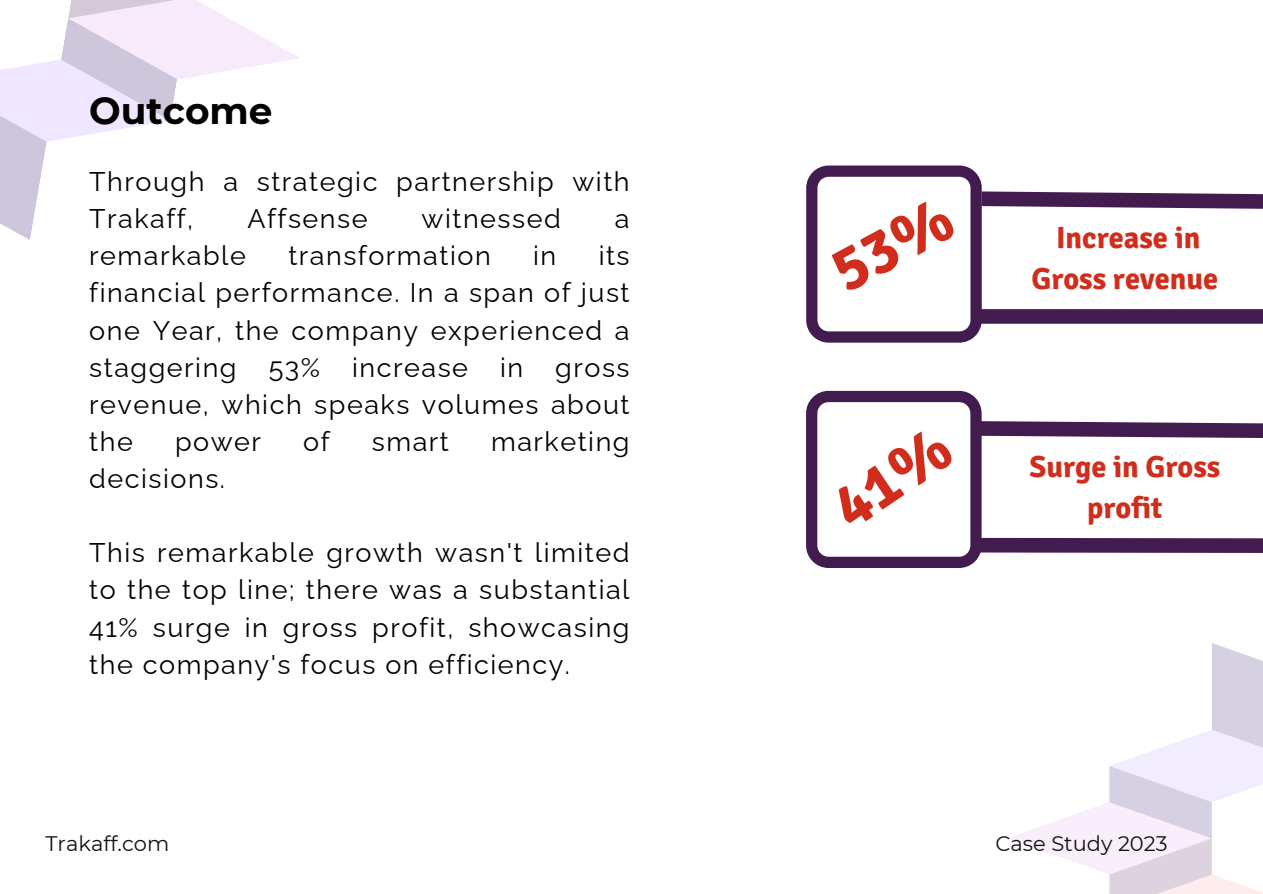
<style>
.page{position:relative;width:1263px;height:894px;background:#fff}
.page>*{position:absolute;margin:0;border:0;box-sizing:border-box;transform-origin:0 0}
.t1{font:700 37.5px "Montserrat";color:#000}
.t2{font:700 30.45px/41.5px "Signika";color:#d12d1c;text-align:center}
.t3{font:27px/37px "Raleway";letter-spacing:.055em;color:#000;text-align:justify}
.t4{font:21px "Montserrat";color:#121212}
</style>
<div class="page">
<svg style="left:0;top:0;width:299px;height:240px"></svg>
<svg style="left:1008px;top:730px;width:255px;height:163px"></svg>
<svg style="left:1212px;top:643px;width:51px;height:122px;fill:#d6d1e2"></svg>
<svg style="left:806px;top:165px;width:457px;height:177px"></svg>
<svg style="left:806px;top:391px;width:457px;height:176px"></svg>
<p class="t1" style="left:89px;top:87px;width:185px">Outcome</p>
<p class="t3" style="left:89px;top:163px;width:542px">Through a strategic partnership with<br>Trakaff,</p>
<p class="t3" style="left:247px;top:200px;width:122px">Affsense</p>
<p class="t3" style="left:422px;top:200px;width:141px">witnessed</p>
<p class="t3" style="left:615px;top:200px;width:16px">a</p>
<p class="t3" style="left:89px;top:237px;width:158px">remarkable</p>
<p class="t3" style="left:288px;top:237px;width:204px">transformation</p>
<p class="t3" style="left:533px;top:237px;width:25px">in</p>
<p class="t3" style="left:89px;top:237px;width:542px;text-indent:509px">its financial performance. In a span of just one Year, the company experienced a staggering 53% increase in gross revenue, which speaks volumes about the</p>
<p class="t3" style="left:175px;top:422px;width:88px">power</p>
<p class="t3" style="left:303px;top:422px;width:28px">of</p>
<p class="t3" style="left:372px;top:422px;width:79px">smart</p>
<p class="t3" style="left:491px;top:422px;width:140px">marketing</p>
<p class="t3" style="left:89px;top:460px;width:137px">decisions.</p>
<p class="t3" style="left:89px;top:534px;width:542px">This remarkable growth wasn't limited to the top line; there was a substantial 41% surge in gross profit, showcasing the company's focus on efficiency.</p>
<p class="t2" style="left:1031px;top:217px;width:188px">Increase in<br>Gross revenue</p>
<p class="t2" style="left:1029px;top:446px;width:192px">Surge in Gross profit</p>
<p class="t4" style="left:46px;top:830px;width:125px">Trakaff.com</p>
<p class="t4" style="left:995px;top:830px;width:174px">Case Study 2023</p>
</div>
